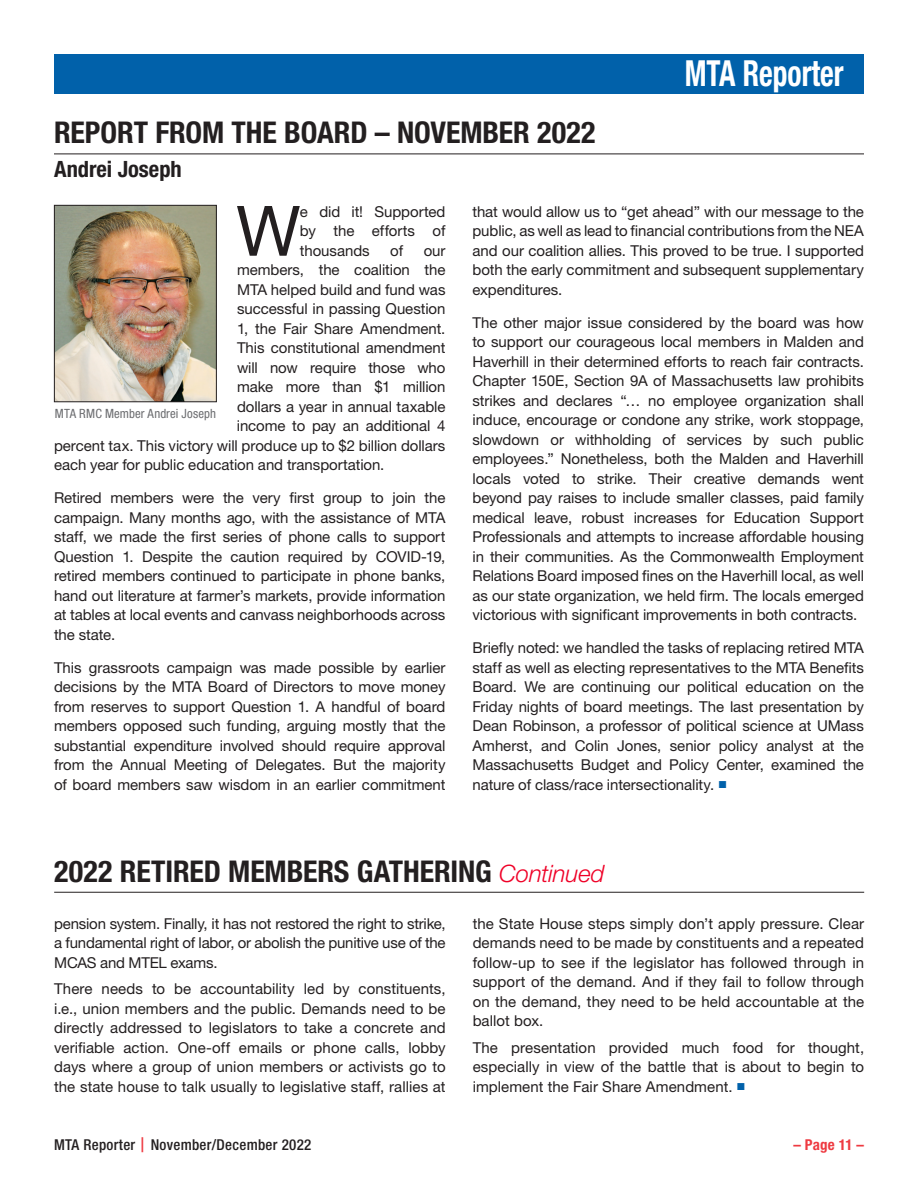
<style>
.page{position:relative;width:918px;height:1188px;background:#fff}
.page>*{position:absolute;margin:0;border:0;box-sizing:border-box;transform-origin:0 0}
.t1{font:69.6px "Helvetica Neue";color:#231f20}
.t2{font:700 condensed 36px "Helvetica Neue";color:#fff;scale:.82 1}
.t3{font:700 condensed 30px "Helvetica Neue";letter-spacing:-.005em;color:#231f20}
.t4{font:700 condensed 22.5px "Helvetica Neue";color:#231f20}
.t5{font:15px/19.5px "Helvetica Neue";letter-spacing:-.005em;color:#231f20;text-align:justify}
.t6{font:500 condensed 15px "Helvetica Neue";letter-spacing:.02em;color:#231f20}
.t7{font:700 condensed 15px "Helvetica Neue";letter-spacing:.01em;color:#ee3a41}
.Caption_text{font:condensed 12.75px "Helvetica Neue";letter-spacing:.01em;color:#6c6d70}
.s1{font-family:"Century Gothic";color:#0161aa}
.s2{font-weight:300;font-style:italic;font-stretch:normal;font-size:24px;color:#ef0027}
.s3{font-stretch:normal;color:#ee3a41}
</style>
<div class="page">
<div style="left:54px;top:54px;width:810px;height:39px;background:#0161aa"></div>
<hr style="left:54px;top:153px;width:810px;height:1px;background:#231f20">
<img style="left:56px;top:207px;width:159px;height:193px">
<div style="left:54px;top:205px;width:163px;height:197px;border:1px solid #231f20"></div>
<hr style="left:54px;top:892px;width:810px;height:1px;background:#231f20">
<h2 class="t2" style="left:685px;top:52px;width:195px">MTA Reporter</h2>
<p class="t3" style="left:54px;top:115px;width:543px">REPORT FROM THE BOARD – NOVEMBER 2022</p>
<p class="t4" style="left:54px;top:155px;width:129px">Andrei Joseph</p>
<p class="t1" style="left:236px;top:189px;width:66px">W</p>
<p class="t5" style="left:300px;top:201px;width:147px">e did it! Supported by the efforts of thousands</p>
<p class="t5" style="left:472px;top:201px;width:393px">that would allow us to “get ahead” with our message to the public, as well as lead to financial contributions from the NEA and our coalition allies. This proved to be true. I supported both the early commitment and subsequent supplementary expenditures.</p>
<p class="t5" style="left:472px;top:312px;width:393px">The other major issue considered by the board was how to support our courageous local members in Malden and Haverhill in their determined efforts to reach fair contracts.<br>Chapter 150E, Section 9A of Massachusetts law prohibits strikes and declares “… no employee organization shall induce, encourage or condone any strike, work stoppage, slowdown or withholding of services by such public employees.” Nonetheless, both the Malden and Haverhill locals voted to strike. Their creative demands went beyond pay raises to include smaller classes, paid family medical leave, robust increases for Education Support Professionals and attempts to increase affordable housing in their communities. As the Commonwealth Employment Relations Board imposed fines on the Haverhill local, as well as our state organization, we held firm. The locals emerged victorious with significant improvements in both contracts.</p>
<p class="t5" style="left:472px;top:638px;width:393px">Briefly noted: we handled the tasks of replacing retired MTA staff as well as electing representatives to the MTA Benefits Board. We are continuing our political education on the Friday nights of board meetings. The last presentation by Dean Robinson, a professor of political science at UMass Amherst, and Colin Jones, senior policy analyst at the Massachusetts Budget and Policy Center, examined the nature of class/race intersectionality. <span class="s1">■</span></p>
<p class="t5" style="left:390px;top:240px;width:14px">of</p>
<p class="t5" style="left:424px;top:240px;width:23px">our</p>
<p class="t5" style="left:237px;top:260px;width:210px">members, the coalition the</p>
<p class="t5" style="left:237px;top:279px;width:210px">MTA helped build and fund was</p>
<p class="t5" style="left:237px;top:299px;width:210px">successful in passing Question</p>
<p class="t5" style="left:237px;top:318px;width:210px">1, the Fair Share Amendment.</p>
<p class="t5" style="left:237px;top:338px;width:210px">This constitutional amendment</p>
<p class="t5" style="left:237px;top:357px;width:210px">will now require those who</p>
<p class="t5" style="left:237px;top:377px;width:210px">make more than $1 million</p>
<p class="t5" style="left:237px;top:396px;width:210px">dollars a year in annual taxable</p>
<p class="t5" style="left:237px;top:416px;width:210px">income to pay an additional 4</p>
<p class="t5" style="left:54px;top:435px;width:393px">percent tax. This victory will produce up to $2 billion dollars</p>
<p class="t5" style="left:54px;top:455px;width:332px">each year for public education and transportation.</p>
<p class="t5" style="left:54px;top:488px;width:393px">Retired members were the very first group to join the campaign. Many months ago, with the assistance of MTA staff, we made the first series of phone calls to support Question 1. Despite the caution required by COVID-19, retired members continued to participate in phone banks, hand out literature at farmer’s markets, provide information at tables at local events and canvass neighborhoods across the state.</p>
<p class="t5" style="left:54px;top:657px;width:393px">This grassroots campaign was made possible by earlier decisions by the MTA Board of Directors to move money from reserves to support Question 1. A handful of board members opposed such funding, arguing mostly that the substantial expenditure involved should require approval from the Annual Meeting of Delegates. But the majority of board members saw wisdom in an earlier commitment</p>
<p class="Caption_text" style="left:55px;top:406px;width:163px">MTA RMC Member Andrei Joseph</p>
<p class="t3" style="left:54px;top:853px;width:552px">2022 RETIRED MEMBERS GATHERING <span class="s2">Continued</span></p>
<p class="t5" style="left:54px;top:914px;width:393px">pension system. Finally, it has not restored the right to strike, a fundamental right of labor, or abolish the punitive use of the MCAS and MTEL exams.</p>
<p class="t5" style="left:54px;top:979px;width:393px">There needs to be accountability led by constituents, i.e., union members and the public. Demands need to be directly addressed to legislators to take a concrete and verifiable action. One-off emails or phone calls, lobby days where a group of union members or activists go to the state house to talk usually to legislative staff, rallies at</p>
<p class="t5" style="left:473px;top:914px;width:393px">the State House steps simply don’t apply pressure. Clear demands need to be made by constituents and a repeated follow-up to see if the legislator has followed through in support of the demand. And if they fail to follow through on the demand, they need to be held accountable at the ballot box.</p>
<p class="t5" style="left:473px;top:1037px;width:393px">The presentation provided much food for thought, especially in view of the battle that is about to begin to implement the Fair Share Amendment. <span class="s1">■</span></p>
<p class="t6" style="left:54px;top:1136px;width:259px">MTA Reporter <span class="s3">|</span> November/December 2022</p>
<p class="t7" style="left:794px;top:1136px;width:72px">– Page 11 –</p>
</div>
